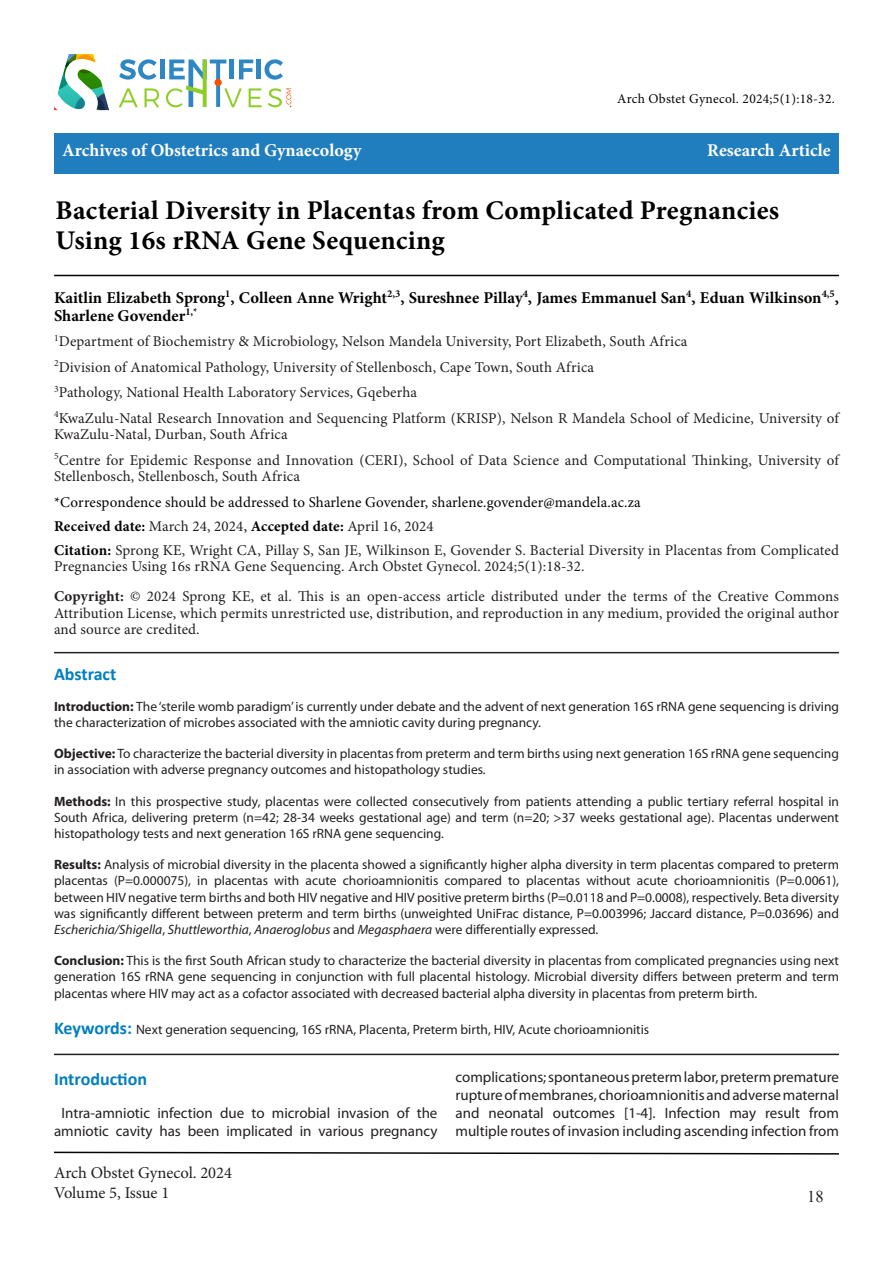
<style>
.page{position:relative;width:893px;height:1263px;background:#fff}
.page>*{position:absolute;margin:0;border:0;box-sizing:border-box;transform-origin:0 0}
.t1{font:700 27px/30px "Minion Pro";letter-spacing:.01em;color:#000}
.t2{font:700 18px "Minion Pro";color:#fff}
.t3{font:700 18px "Calibri";color:#007fbe}
.t4{font:700 16.5px/18px "Minion Pro";color:#040503}
.t5{font:16.5px/19.8px "Minion Pro";letter-spacing:-.005em;color:#231f20}
.t6{font:16.5px "Times New Roman";color:#231f20}
.t7{font:15px/16.5px "Minion Pro";letter-spacing:.01em;color:#231f20}
.t8{font:15px/18px "Myriad Pro";color:#231f20;text-align:center}
.t9{font:15px "Minion Pro";letter-spacing:.005em;color:#040503}
.t10{font:700 15px "Minion Pro";letter-spacing:.01em;color:#040503}
.t11{font:13.5px/16.2px "Myriad Pro";color:#231f20;text-align:justify}
.t12{font:13.5px "Minion Pro";letter-spacing:.02em;color:#040503}
.s1{font-weight:400;color:#231f20}
.s2{font-weight:400}
.s3{font-weight:700;color:#040503}
.s4{font-weight:700}
.s5{font-style:italic}
.s6{font-family:"Calibri";font-weight:700;font-size:18px;color:#007fbe}
</style>
<div class="page">
<div style="left:54px;top:134px;width:785px;height:40px;background:#217ebe"></div>
<svg style="left:119px;top:59px;width:38px;height:21px"></svg>
<hr style="left:160px;top:60px;width:4px;height:19px;background:#2e86c2">
<svg style="left:119px;top:88px;width:19px;height:19px"></svg>
<svg style="left:145px;top:88px;width:14px;height:19px"></svg>
<svg style="left:166px;top:59px;width:125px;height:48px"></svg>
<svg style="left:54px;top:54px;width:55px;height:56px"></svg>
<svg style="left:54px;top:1151px;width:785px;height:4px"></svg>
<hr style="left:54px;top:275px;width:785px;height:1px;background:#040503">
<hr style="left:54px;top:652px;width:785px;height:1px;background:#231f20">
<hr style="left:54px;top:1054px;width:785px;height:1px;background:#231f20">
<p class="t12" style="left:617px;top:90px;width:219px">Arch Obstet Gynecol. 2024;5(1):18-32.</p>
<h2 class="t2" style="left:62px;top:138px;width:301px">Archives of Obstetrics and Gynaecology</h2>
<h2 class="t2" style="left:707px;top:138px;width:125px">Research Article</h2>
<p class="t1" style="left:56px;top:195px;width:725px">Bacterial Diversity in Placentas from Complicated Pregnancies<br>Using 16s rRNA Gene Sequencing</p>
<p class="t4" style="left:54px;top:288px;width:786px">Kaitlin Elizabeth Sprong<sup>1</sup>, Colleen Anne Wright<sup>2,3</sup>, Sureshnee Pillay<sup>4</sup>, James Emmanuel San<sup>4</sup>, Eduan Wilkinson<sup>4,5</sup>,<br>Sharlene Govender<sup>1,*</sup></p>
<p class="t7" style="left:54px;top:333px;width:635px"><sup>1</sup>Department of Biochemistry &amp; Microbiology, Nelson Mandela University, Port Elizabeth, South Africa</p>
<p class="t7" style="left:54px;top:359px;width:542px"><sup>2</sup>Division of Anatomical Pathology, University of Stellenbosch, Cape Town, South Africa</p>
<p class="t7" style="left:54px;top:384px;width:365px"><sup>3</sup>Pathology, National Health Laboratory Services, Gqeberha</p>
<p class="t7" style="left:54px;top:410px;width:786px"><sup>4</sup>KwaZulu-Natal Research Innovation and Sequencing Platform (KRISP), Nelson R Mandela School of Medicine, University of<br>KwaZulu-Natal, Durban, South Africa</p>
<p class="t7" style="left:54px;top:452px;width:786px"><sup>5</sup>Centre for Epidemic Response and Innovation (CERI), School of Data Science and Computational Thinking, University of<br>Stellenbosch, Stellenbosch, South Africa</p>
<p class="t9" style="left:54px;top:492px;width:588px">*Correspondence should be addressed to Sharlene Govender, sharlene.govender@mandela.ac.za</p>
<p class="t10" style="left:54px;top:515px;width:381px">Received date: <span class="s1">March 24, 2024</span><span class="s2">,</span> Accepted date: <span class="s1">April 16, 2024</span></p>
<p class="t7" style="left:54px;top:542px;width:786px"><span class="s3">Citation:</span> Sprong KE, Wright CA, Pillay S, San JE, Wilkinson E, Govender S. Bacterial Diversity in Placentas from Complicated<br>Pregnancies Using 16s rRNA Gene Sequencing. Arch Obstet Gynecol. 2024;5(1):18-32.</p>
<p class="t7" style="left:54px;top:588px;width:786px;text-align:justify"><span class="s4">Copyright:</span> © 2024 Sprong KE, et al. This is an open-access article distributed under the terms of the Creative Commons Attribution License, which permits unrestricted use, distribution, and reproduction in any medium, provided the original author and source are credited.</p>
<p class="t3" style="left:54px;top:661px;width:64px">Abstract</p>
<p class="t11" style="left:54px;top:698px;width:786px"><span class="s4">Introduction:</span> The ‘sterile womb paradigm’ is currently under debate and the advent of next generation 16S rRNA gene sequencing is driving the characterization of microbes associated with the amniotic cavity during pregnancy.</p>
<p class="t11" style="left:54px;top:745px;width:786px"><span class="s4">Objective:</span> To characterize the bacterial diversity in placentas from preterm and term births using next generation 16S rRNA gene sequencing in association with adverse pregnancy outcomes and histopathology studies.</p>
<p class="t11" style="left:54px;top:793px;width:786px"><span class="s4">Methods:</span> In this prospective study, placentas were collected consecutively from patients attending a public tertiary referral hospital in South Africa, delivering preterm (n=42; 28-34 weeks gestational age) and term (n=20; &gt;37 weeks gestational age). Placentas underwent histopathology tests and next generation 16S rRNA gene sequencing.</p>
<p class="t11" style="left:54px;top:856px;width:786px"><span class="s4">Results:</span> Analysis of microbial diversity in the placenta showed a significantly higher alpha diversity in term placentas compared to preterm placentas (P=0.000075), in placentas with acute chorioamnionitis compared to placentas without acute chorioamnionitis (P=0.0061), between HIV negative term births and both HIV negative and HIV positive preterm births (P=0.0118 and P=0.0008), respectively. Beta diversity was significantly different between preterm and term births (unweighted UniFrac distance, P=0.003996; Jaccard distance, P=0.03696) and <span class="s5">Escherichia/Shigella</span>, <span class="s5">Shuttleworthia</span>, <span class="s5">Anaeroglobus</span> and <span class="s5">Megasphaera</span> were differentially expressed.</p>
<p class="t11" style="left:54px;top:952px;width:786px"><span class="s4">Conclusion:</span> This is the first South African study to characterize the bacterial diversity in placentas from complicated pregnancies using next generation 16S rRNA gene sequencing in conjunction with full placental histology. Microbial diversity differs between preterm and term placentas where HIV may act as a cofactor associated with decreased bacterial alpha diversity in placentas from preterm birth.</p>
<p class="t11" style="left:54px;top:1021px;width:597px"><span class="s6">Keywords:</span> Next generation sequencing, 16S rRNA, Placenta, Preterm birth, HIV, Acute chorioamnionitis</p>
<p class="t3" style="left:54px;top:1066px;width:95px">Introduction</p>
<p class="t8" style="left:54px;top:1104px;width:385px">Intra-amniotic infection due to microbial invasion of the amniotic cavity has been implicated in various pregnancy</p>
<p class="t5" style="left:54px;top:1163px;width:180px">Arch Obstet Gynecol. 2024<br>Volume 5, Issue 1</p>
<p class="t8" style="left:455px;top:1068px;width:385px;text-align:justify">complications; spontaneous preterm labor, preterm premature rupture of membranes, chorioamnionitis and adverse maternal and neonatal outcomes [1-4]. Infection may result from multiple routes of invasion including ascending infection from</p>
<p class="t6" style="left:807px;top:1184px;width:18px">18</p>
</div>
